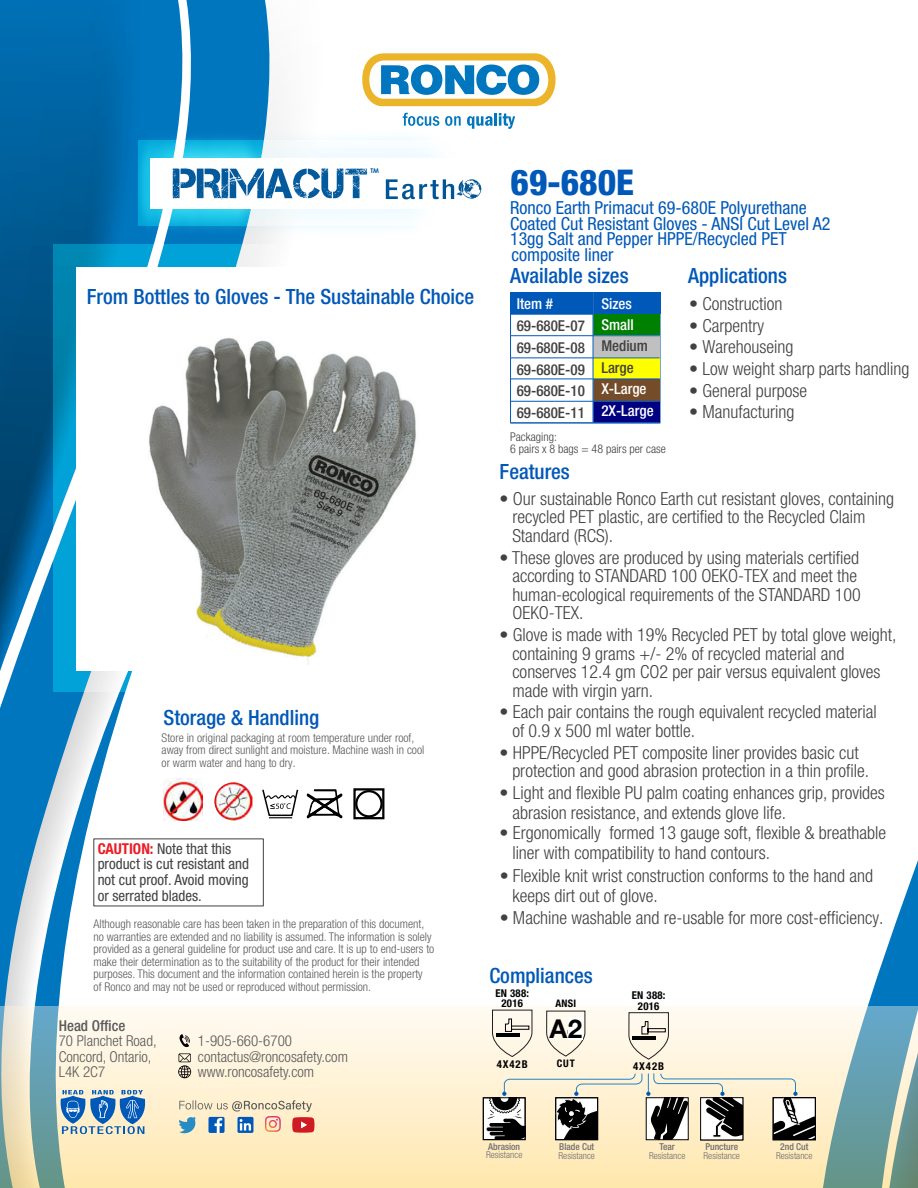
<style>
.page{position:relative;width:918px;height:1188px;background:#fff}
.page>*{position:absolute;margin:0;border:0;box-sizing:border-box;transform-origin:0 0}
.t1{font:800 condensed 35.55px "Helvetica Neue LT Pro";color:#0058b8}
.t2{font:700 25.95px "Helvetica Neue LT Std";color:#000}
.t3{font:500 condensed 21px "Helvetica Neue LT Pro";color:#0058b8}
.t4{font:300 condensed 18px/18.6px "Helvetica Neue LT Pro";color:#414042}
.t5{font:condensed 18px/15.6px "Helvetica Neue LT Pro";color:#0058b8}
.t6{font:300 condensed 15px/15.6px "Helvetica Neue LT Pro";color:#58595b}
.t7{font:condensed 15px/15.6px "Helvetica Neue LT Pro";color:#414042}
.t8{font:500 condensed 15px/21.6px "Helvetica Neue LT Pro";color:#414042;text-align:justify}
.t9{font:500 condensed 15px/21.6px "Helvetica Neue LT Pro";color:#fff}
.t10{font:500 condensed 15px "Helvetica Neue LT Pro";color:#58595b}
.t11{font:300 condensed 12px/12.6px "Helvetica Neue LT Pro";color:#58595b}
.t12{font:300 condensed 12px/12.6px "Helvetica Neue LT Pro";color:#414042}
.t13{font:700 condensed 10.8px/10.5px "Helvetica Neue LT Std";letter-spacing:.025em;color:#000;text-align:center}
.t14{font:700 condensed 10.5px "Helvetica Neue LT Std";letter-spacing:.025em;color:#000}
.t15{font:300 condensed 9.45px "Helvetica Neue LT Pro";color:#6d6e71}
.t16{font:500 condensed 9.45px "Helvetica Neue LT Pro";color:#6d6e71}
.t17{font:700 6.45px "Century Gothic";color:#025a9d}
.s1{font-weight:700;color:#ed1c24}
</style>
<div class="page">
<svg style="left:240px;top:0;width:79px;height:1007px"></svg>
<svg style="left:0;top:0;width:240px;height:1007px"></svg>
<svg style="left:838px;top:860px;width:80px;height:147px"></svg>
<img style="left:139px;top:123px;width:284px;height:121px">
<div style="left:262px;top:143px;width:174px;height:81px;background:#f3fbff"></div>
<svg style="left:0;top:1007px;width:918px;height:181px;background:#e9e4ca"></svg>
<svg style="left:358px;top:53px;width:198px;height:76px"></svg>
<svg style="left:179px;top:1034px;width:11px;height:13px"></svg>
<svg style="left:178px;top:1053px;width:13px;height:25px"></svg>
<svg style="left:60px;top:1090px;width:85px;height:44px;background:#83a6c4"></svg>
<svg style="left:164px;top:1020px;width:1px;height:114px"></svg>
<img style="left:214px;top:782px;width:38px;height:39px">
<img style="left:163px;top:778px;width:39px;height:43px">
<svg style="left:261px;top:788px;width:38px;height:30px"></svg>
<svg style="left:307px;top:789px;width:36px;height:30px"></svg>
<svg style="left:353px;top:788px;width:31px;height:31px"></svg>
<svg style="left:356px;top:791px;width:26px;height:25px"></svg>
<div style="left:355px;top:790px;width:28px;height:28px;border:2px solid #000;border-radius:50%"></div>
<svg style="left:179px;top:1100px;width:135px;height:33px;background:#cfc0b4"></svg>
<div style="left:150px;top:158px;width:328px;height:51px;background:#fff"></div>
<svg style="left:53px;top:244px;width:266px;height:448px"></svg>
<img style="left:133px;top:124px;width:129px;height:120px">
<div style="left:773px;top:1097px;width:43px;height:43px;border:1px solid #000"></div>
<div style="left:483px;top:1098px;width:42px;height:42px;background:#fff"></div>
<div style="left:483px;top:1098px;width:42px;height:42px;border:1px solid #000"></div>
<svg style="left:628px;top:1012px;width:41px;height:48px;background:#d7d1c4"></svg>
<svg style="left:491px;top:1009px;width:42px;height:49px;background:#d9d3c6"></svg>
<svg style="left:76px;top:267px;width:243px;height:403px"></svg>
<svg style="left:486px;top:1073px;width:329px;height:67px;background:#bab4a4"></svg>
<div style="left:510px;top:293px;width:150px;height:21px;background:#0058b8"></div>
<div style="left:510px;top:314px;width:150px;height:109px;background:#fff;border:1px solid #0058b8"></div>
<div style="left:593px;top:315px;width:67px;height:20px;background:#008000"></div>
<div style="left:593px;top:336px;width:67px;height:22px;background:#c0c0c0"></div>
<div style="left:593px;top:358px;width:67px;height:21px;background:#ff0"></div>
<div style="left:593px;top:379px;width:67px;height:22px;background:#754c29"></div>
<div style="left:593px;top:401px;width:67px;height:22px;background:#000080"></div>
<hr style="left:593px;top:311px;width:1px;height:112px;background:#0058b8">
<svg style="left:593px;top:293px;width:1px;height:18px"></svg>
<hr style="left:511px;top:335px;width:149px;height:1px;background:#0058b8">
<hr style="left:511px;top:358px;width:149px;height:1px;background:#0058b8">
<hr style="left:511px;top:379px;width:149px;height:1px;background:#0058b8">
<hr style="left:511px;top:401px;width:149px;height:1px;background:#0058b8">
<hr style="left:511px;top:422px;width:149px;height:1px;background:#0058b8">
<svg style="left:546px;top:1010px;width:40px;height:47px"></svg>
<div style="left:568px;top:1017px;width:14px;height:22px;background:#fff"></div>
<svg style="left:386px;top:179px;width:96px;height:21px"></svg>
<svg style="left:173px;top:168px;width:194px;height:31px"></svg>
<img style="left:87px;top:280px;width:232px;height:378px">
<div style="left:90px;top:314px;width:368px;height:332px;background:#fff"></div>
<img style="left:108px;top:337px;width:308px;height:327px">
<p class="t17" style="left:371px;top:166px;width:10px">TM</p>
<p class="t3" style="left:87px;top:285px;width:389px">From Bottles to Gloves - The Sustainable Choice</p>
<p class="t3" style="left:163px;top:705px;width:157px">Storage &amp; Handling</p>
<p class="t11" style="left:162px;top:731px;width:264px">Store in original packaging at room temperature under roof, away from direct sunlight and moisture. Machine wash in cool or warm water and hang to dry.</p>
<p class="t7" style="left:98px;top:841px;width:153px"><span class="s1">CAUTION:</span> Note that this product is cut resistant and not cut proof. Avoid moving or serrated blades.</p>
<p class="t11" style="left:94px;top:917px;width:342px">Although reasonable care has been taken in the preparation of this document, no warranties are extended and no liability is assumed. The information is solely provided as a general guideline for product use and care. It is up to end-users to make their determination as to the suitability of the product for their intended purposes. This document and the information contained herein is the property<br>of Ronco and may not be used or reproduced without permission.</p>
<p class="t10" style="left:59px;top:1016px;width:68px">Head Office</p>
<p class="t6" style="left:59px;top:1033px;width:99px">70 Planchet Road,<br>Concord, Ontario,<br>L4K 2C7</p>
<p class="t6" style="left:198px;top:1033px;width:152px">1-905-660-6700 contactus@roncosafety.com www.roncosafety.com</p>
<h1 class="t1" style="left:511px;top:160px;width:125px">69-680E</h1>
<p class="t5" style="left:510px;top:200px;width:322px">Ronco Earth Primacut 69-680E Polyurethane Coated Cut Resistant Gloves - ANSI Cut Level A2<br>13gg Salt and Pepper HPPE/Recycled PET composite liner</p>
<p class="t3" style="left:510px;top:263px;width:120px">Available sizes</p>
<p class="t9" style="left:517px;top:292px;width:38px">Item #</p>
<p class="t9" style="left:601px;top:292px;width:32px">Sizes</p>
<p class="t8" style="left:517px;top:315px;width:70px">69-680E-07<br>69-680E-08<br>69-680E-09<br>69-680E-10<br>69-680E-11</p>
<p class="t9" style="left:601px;top:313px;width:34px">Small</p>
<p class="t8" style="left:601px;top:335px;width:48px">Medium<br>Large</p>
<p class="t9" style="left:601px;top:378px;width:54px">X-Large<br>2X-Large</p>
<p class="t12" style="left:510px;top:430px;width:157px">Packaging:<br>6 pairs x 8 bags = 48 pairs per case</p>
<p class="t3" style="left:688px;top:263px;width:100px">Applications</p>
<p class="t4" style="left:689px;top:294px;width:95px">• Construction</p>
<p class="t4" style="left:689px;top:316px;width:76px">• Carpentry</p>
<p class="t4" style="left:689px;top:338px;width:106px">• Warehouseing</p>
<p class="t4" style="left:689px;top:359px;width:222px">• Low weight sharp parts handling</p>
<p class="t4" style="left:689px;top:381px;width:119px">• General purpose</p>
<p class="t4" style="left:689px;top:402px;width:107px">• Manufacturing</p>
<p class="t3" style="left:500px;top:459px;width:72px">Features</p>
<p class="t4" style="left:512px;top:489px;width:383px;text-indent:-13px">• Our sustainable Ronco Earth cut resistant gloves, containing recycled PET plastic, are certified to the Recycled Claim<br>Standard (RCS).</p>
<p class="t4" style="left:512px;top:548px;width:350px;text-indent:-13px">• These gloves are produced by using materials certified according to STANDARD 100 OEKO-TEX and meet the human-ecological requirements of the STANDARD 100<br>OEKO-TEX.</p>
<p class="t4" style="left:512px;top:625px;width:386px;text-indent:-13px">• Glove is made with 19% Recycled PET by total glove weight, containing 9 grams +/- 2% of recycled material and conserves 12.4 gm CO2 per pair versus equivalent gloves made with virgin yarn.</p>
<p class="t4" style="left:512px;top:703px;width:366px;text-indent:-13px">• Each pair contains the rough equivalent recycled material of 0.9 x 500 ml water bottle.</p>
<p class="t4" style="left:512px;top:743px;width:358px;text-indent:-13px">• HPPE/Recycled PET composite liner provides basic cut protection and good abrasion protection in a thin profile.</p>
<p class="t4" style="left:499px;top:783px;width:387px">• Light and flexible PU palm coating enhances grip, provides</p>
<p class="t4" style="left:499px;top:823px;width:388px">• Ergonomically formed 13 gauge soft, flexible &amp; breathable</p>
<p class="t4" style="left:512px;top:803px;width:275px">abrasion resistance, and extends glove life.</p>
<p class="t4" style="left:512px;top:843px;width:259px">liner with compatibility to hand contours.</p>
<p class="t4" style="left:513px;top:866px;width:362px;line-height:20.1px;text-indent:-13px">• Flexible knit wrist construction conforms to the hand and keeps dirt out of glove.</p>
<p class="t4" style="left:500px;top:908px;width:385px">• Machine washable and re-usable for more cost-efficiency.</p>
<p class="t3" style="left:489px;top:963px;width:105px">Compliances</p>
<p class="t13" style="left:495px;top:988px;width:35px">EN 388:<br>2016</p>
<p class="t13" style="left:497px;top:1059px;width:32px">4X42B</p>
<p class="t14" style="left:555px;top:997px;width:22px">ANSI</p>
<h2 class="t2" style="left:550px;top:1013px;width:34px">A 42</h2>
<p class="t14" style="left:557px;top:1057px;width:20px">CUT</p>
<p class="t13" style="left:632px;top:990px;width:35px">EN 388:<br>2016</p>
<p class="t13" style="left:633px;top:1061px;width:32px">4X42B</p>
<p class="t16" style="left:488px;top:1141px;width:33px">Abrasion</p>
<p class="t15" style="left:486px;top:1150px;width:38px">Resistance</p>
<p class="t16" style="left:559px;top:1141px;width:37px">Blade Cut</p>
<p class="t15" style="left:559px;top:1150px;width:38px">Resistance</p>
<p class="t16" style="left:659px;top:1141px;width:17px">Tear</p>
<p class="t15" style="left:649px;top:1150px;width:38px">Resistance</p>
<p class="t16" style="left:705px;top:1141px;width:34px">Puncture</p>
<p class="t15" style="left:704px;top:1150px;width:38px">Resistance</p>
<p class="t16" style="left:780px;top:1141px;width:30px">2nd Cut</p>
<p class="t15" style="left:776px;top:1150px;width:38px">Resistance</p>
</div>
